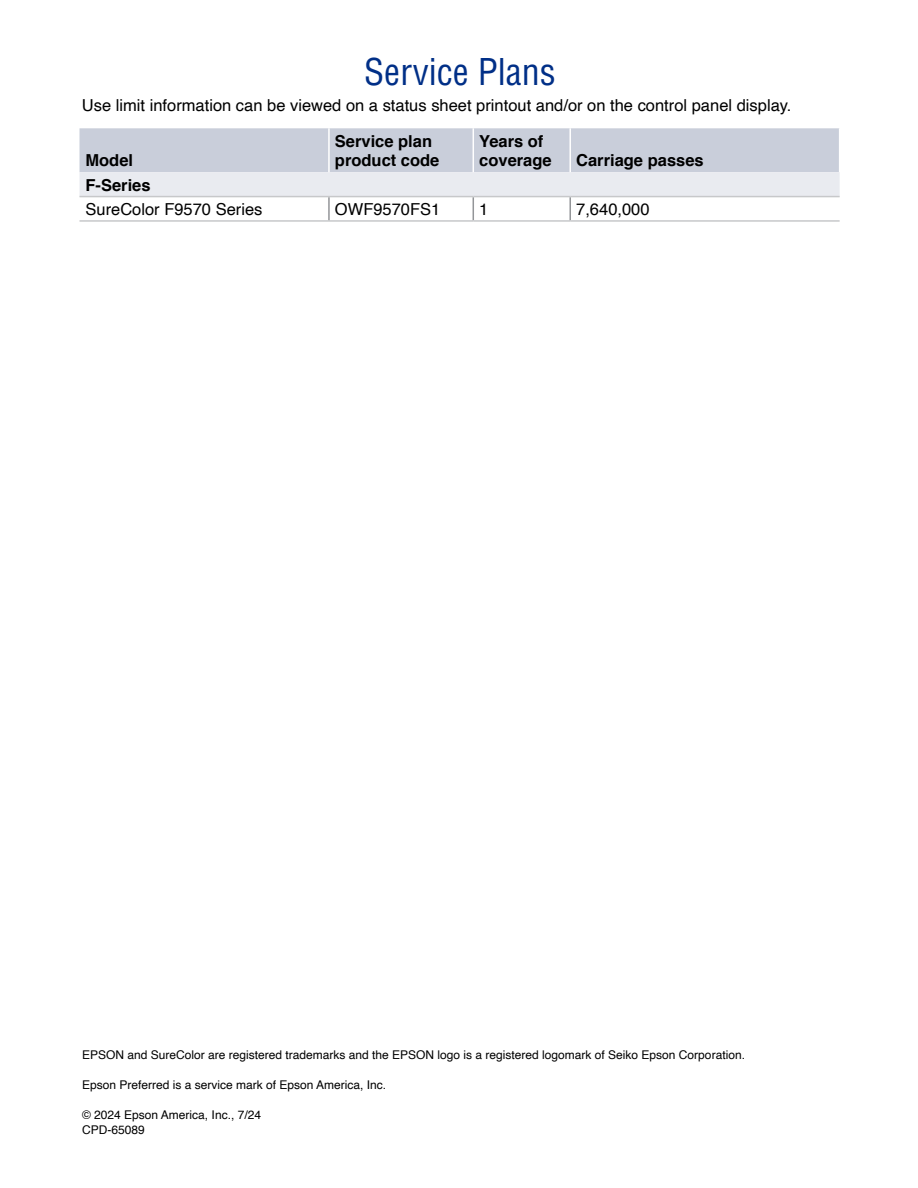
<style>
.page{position:relative;width:918px;height:1188px;background:#fff}
.page>*{position:absolute;margin:0;border:0;box-sizing:border-box;transform-origin:0 0}
.t1{font:condensed 36px "Helvetica";color:#002f87}
.t2{font:16.5px "Helvetica";color:#000}
.t3{font:700 16.5px/19.5px "Helvetica";color:#000}
.t4{font:12px/15px "Helvetica";color:#000}
</style>
<div class="page">
<hr style="left:79px;top:220px;width:250px;height:2px;background:#c7c8ca">
<hr style="left:329px;top:220px;width:144px;height:2px;background:#c7c8ca">
<hr style="left:473px;top:220px;width:97px;height:2px;background:#c7c8ca">
<hr style="left:570px;top:220px;width:270px;height:2px;background:#c7c8ca">
<svg style="left:79px;top:128px;width:761px;height:92px"></svg>
<hr style="left:569px;top:197px;width:2px;height:23px;background:#939598">
<hr style="left:473px;top:128px;width:1px;height:44px;background:#fff">
<hr style="left:569px;top:128px;width:2px;height:44px;background:#fff">
<hr style="left:839px;top:128px;width:1px;height:44px;background:#fff">
<h1 class="t1" style="left:364px;top:49px;width:193px">Service Plans</h1>
<h2 class="t2" style="left:82px;top:93px;width:711px">Use limit information can be viewed on a status sheet printout and/or on the control panel display.</h2>
<h2 class="t3" style="left:85px;top:151px;width:49px">Model</h2>
<h2 class="t3" style="left:335px;top:131px;width:106px">Service plan product code</h2>
<h2 class="t3" style="left:479px;top:131px;width:74px">Years of coverage</h2>
<h2 class="t3" style="left:576px;top:151px;width:129px">Carriage passes</h2>
<h2 class="t3" style="left:85px;top:175px;width:67px">F-Series</h2>
<h2 class="t2" style="left:85px;top:196px;width:178px">SureColor F9570 Series</h2>
<h2 class="t2" style="left:335px;top:196px;width:107px">OWF9570FS1</h2>
<h2 class="t2" style="left:479px;top:196px;width:11px">1</h2>
<h2 class="t2" style="left:576px;top:196px;width:75px">7,640,000</h2>
<p class="t4" style="left:82px;top:1047px;width:664px">EPSON and SureColor are registered trademarks and the EPSON logo is a registered logomark of Seiko Epson Corporation.</p>
<p class="t4" style="left:82px;top:1077px;width:306px">Epson Preferred is a service mark of Epson America, Inc.</p>
<p class="t4" style="left:82px;top:1107px;width:180px">© 2024 Epson America, Inc., 7/24<br>CPD-65089</p>
</div>
